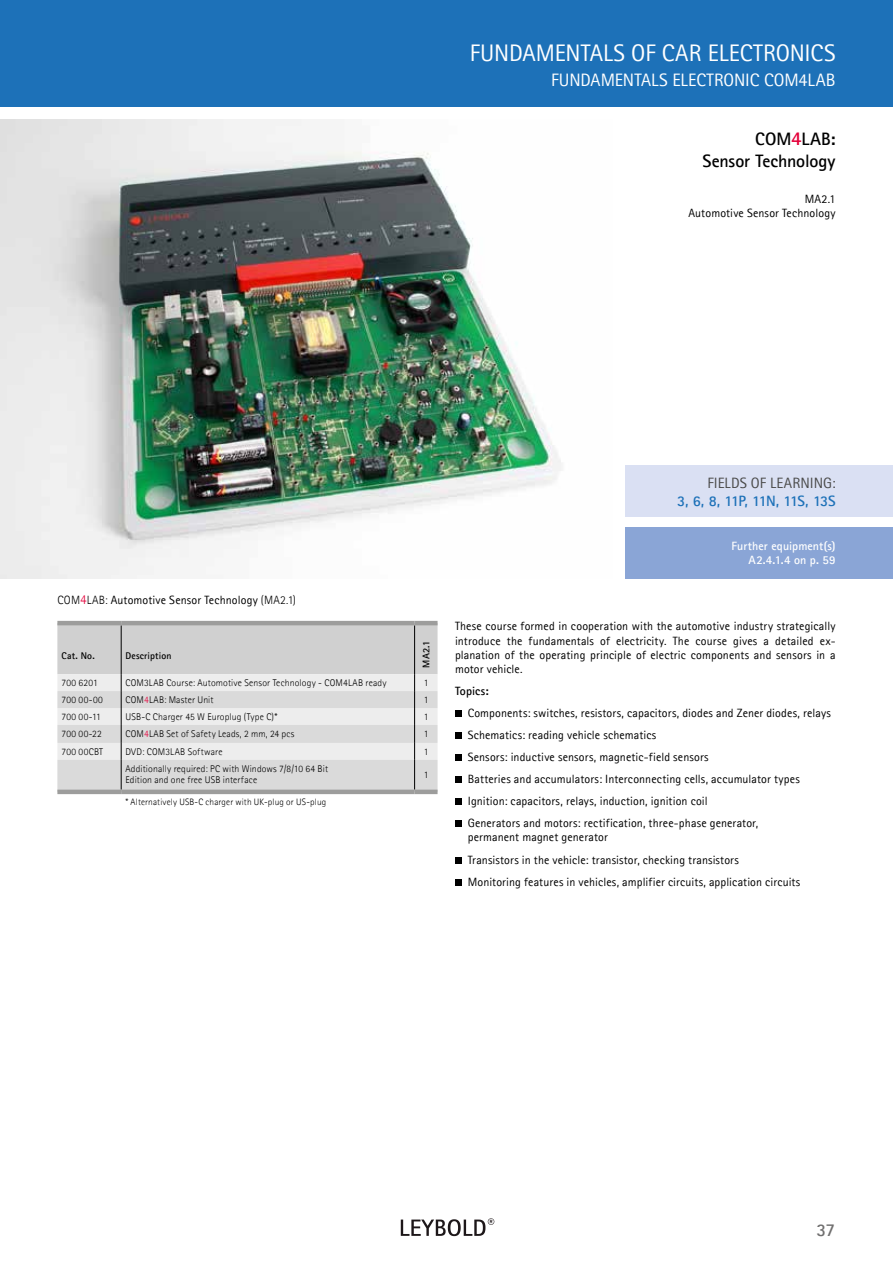
<style>
.page{position:relative;width:893px;height:1263px;background:#fff}
.page>*{position:absolute;margin:0;border:0;box-sizing:border-box;transform-origin:0 0}
.t1{font:24px "Agfa Rotis Sans Serif";letter-spacing:-.005em;color:#fff}
.t2{font:18px "Agfa Rotis Sans Serif";letter-spacing:-.005em;color:#fff}
.t3{font:700 18px/21.6px "Agfa Rotis Sans Serif";letter-spacing:-.005em;color:#000;text-align:right}
.t4{font:700 18px "Agfa Rotis Sans Serif";color:#706f6f}
.t5{font:700 15px "Agfa Rotis Sans Serif";letter-spacing:-.055em;color:#1d71b8}
.t6{font:15px "Agfa Rotis Sans Serif";letter-spacing:.005em;color:#4a4a49}
.t7{font:12px/22px "Agfa Rotis Sans Serif";letter-spacing:.01em;color:#000}
.t8{font:700 12px/14.4px "Agfa Rotis Sans Serif";letter-spacing:.01em;color:#fff;text-align:right}
.t9{font:700 12px "Agfa Rotis Sans Serif";letter-spacing:.005em;color:#000}
.t10{font:300 9.75px/11.7px "Agfa Rotis Sans Serif";letter-spacing:.015em;color:#000}
.t11{font:700 9.75px "Agfa Rotis Sans Serif";letter-spacing:.02em;color:#000}
.t12{font:300 9.3px "Agfa Rotis Sans Serif";letter-spacing:.02em;color:#000}
.s1{font-size:19.5px;color:#e4003a}
.s2{font-weight:300}
.s3{font-weight:300;font-size:13.5px;color:#e4003a}
.s4{color:#e4003a}
</style>
<div class="page">
<div style="left:0;top:0;width:893px;height:106px;background:#1d71b8"></div>
<svg style="left:401px;top:1218px;width:93px;height:18px"></svg>
<div style="left:625px;top:527px;width:268px;height:51px;background:#8aa5d6"></div>
<img style="left:0;top:119px;width:561px;height:459px">
<div style="left:455px;top:710px;width:6px;height:7px;background:#000"></div>
<div style="left:455px;top:732px;width:6px;height:7px;background:#000"></div>
<div style="left:455px;top:754px;width:6px;height:7px;background:#000"></div>
<div style="left:455px;top:776px;width:6px;height:7px;background:#000"></div>
<svg style="left:455px;top:799px;width:6px;height:6px"></svg>
<svg style="left:455px;top:821px;width:6px;height:6px"></svg>
<svg style="left:455px;top:857px;width:6px;height:6px"></svg>
<svg style="left:455px;top:879px;width:6px;height:6px"></svg>
<svg style="left:57px;top:625px;width:381px;height:165px;background:#dbdbdb"></svg>
<hr style="left:414px;top:760px;width:1px;height:30px;background:#000">
<hr style="left:57px;top:790px;width:64px;height:4px;background:#9d9d9c">
<hr style="left:121px;top:790px;width:294px;height:4px;background:#9d9d9c">
<hr style="left:415px;top:790px;width:23px;height:4px;background:#9d9d9c">
<hr style="left:57px;top:621px;width:64px;height:4px;background:#9d9d9c">
<hr style="left:121px;top:621px;width:294px;height:4px;background:#9d9d9c">
<hr style="left:415px;top:621px;width:23px;height:4px;background:#9d9d9c">
<div style="left:625px;top:465px;width:268px;height:51px;background:#dae0f3"></div>
<h1 class="t1" style="left:470px;top:39px;width:367px">FUNDAMENTALS OF CAR ELECTRONICS</h1>
<h2 class="t2" style="left:551px;top:69px;width:286px">FUNDAMENTALS ELECTRONIC COM4LAB</h2>
<h2 class="t3" style="left:702px;top:128px;width:135px">COM<span class="s1">4</span>LAB:<br>Sensor Technology</h2>
<p class="t7" style="left:688px;top:191px;width:149px;line-height:14.4px;text-align:right">MA2.1<br>Automotive Sensor Technology</p>
<p class="t7" style="left:57px;top:589px;width:240px"><span class="s2">COM</span><span class="s3">4</span><span class="s2">LAB:</span> Automotive Sensor Technology <span class="s2">(MA2.1)</span></p>
<p class="t11" style="left:62px;top:650px;width:35px">Cat. No.</p>
<p class="t11" style="left:125px;top:650px;width:48px">Description</p>
<p class="t11" style="left:420px;top:668px;width:29px;rotate:-90deg">MA2.1</p>
<p class="t10" style="left:62px;top:677px;width:38px">700 6201</p>
<p class="t10" style="left:125px;top:677px;width:263px">COM3LAB Course: Automotive Sensor Technology - COM4LAB ready</p>
<p class="t10" style="left:424px;top:677px;width:6px">1</p>
<p class="t10" style="left:62px;top:694px;width:43px">700 00-00</p>
<p class="t10" style="left:125px;top:694px;width:90px">COM<span class="s4">4</span>LAB: Master Unit</p>
<p class="t10" style="left:424px;top:694px;width:6px">1</p>
<p class="t10" style="left:62px;top:711px;width:41px">700 00-11</p>
<p class="t10" style="left:125px;top:711px;width:153px">USB-C Charger 45 W Europlug (Type C)*</p>
<p class="t10" style="left:424px;top:711px;width:6px">1</p>
<p class="t10" style="left:62px;top:728px;width:42px">700 00-22</p>
<p class="t10" style="left:125px;top:728px;width:170px">COM<span class="s4">4</span>LAB Set of Safety Leads, 2 mm, 24 pcs</p>
<p class="t10" style="left:424px;top:728px;width:6px">1</p>
<p class="t10" style="left:62px;top:746px;width:43px">700 00CBT</p>
<p class="t10" style="left:125px;top:746px;width:99px">DVD: COM3LAB Software</p>
<p class="t10" style="left:424px;top:746px;width:6px">1</p>
<p class="t10" style="left:125px;top:762px;width:204px">Additionally required: PC with Windows 7/8/10 64 Bit<br>Edition and one free USB interface</p>
<p class="t10" style="left:424px;top:768px;width:6px">1</p>
<p class="t12" style="left:125px;top:797px;width:202px">* Alternatively USB-C charger with UK-plug or US-plug</p>
<p class="t6" style="left:707px;top:474px;width:130px">FIELDS OF LEARNING:</p>
<p class="t5" style="left:677px;top:491px;width:160px">3, 6, 8, 11P, 11N, 11S, 13S</p>
<p class="t8" style="left:731px;top:538px;width:106px">Further equipment(s)<br>A2.4.1.4 on p. 59</p>
<p class="t7" style="left:455px;top:619px;width:382px;line-height:14.4px;text-align:justify">These course formed in cooperation with the automotive industry strategically introduce the fundamentals of electricity. The course gives a detailed ex&shy;planation of the operating principle of electric components and sensors in a motor vehicle.</p>
<p class="t9" style="left:455px;top:684px;width:35px">Topics:</p>
<p class="t7" style="left:468px;top:702px;width:365px">Components: switches, resistors, capacitors, diodes and Zener diodes, relays Schematics: reading vehicle schematics<br>Sensors: inductive sensors, magnetic-field sensors<br>Batteries and accumulators: Interconnecting cells, accumulator types Ignition: capacitors, relays, induction, ignition coil<br>Generators and motors: rectification, three-phase generator,</p>
<p class="t7" style="left:468px;top:826px;width:334px">permanent magnet generator<br>Transistors in the vehicle: transistor, checking transistors<br>Monitoring features in vehicles, amplifier circuits, application circuits</p>
<h2 class="t4" style="left:816px;top:1219px;width:20px">37</h2>
</div>
